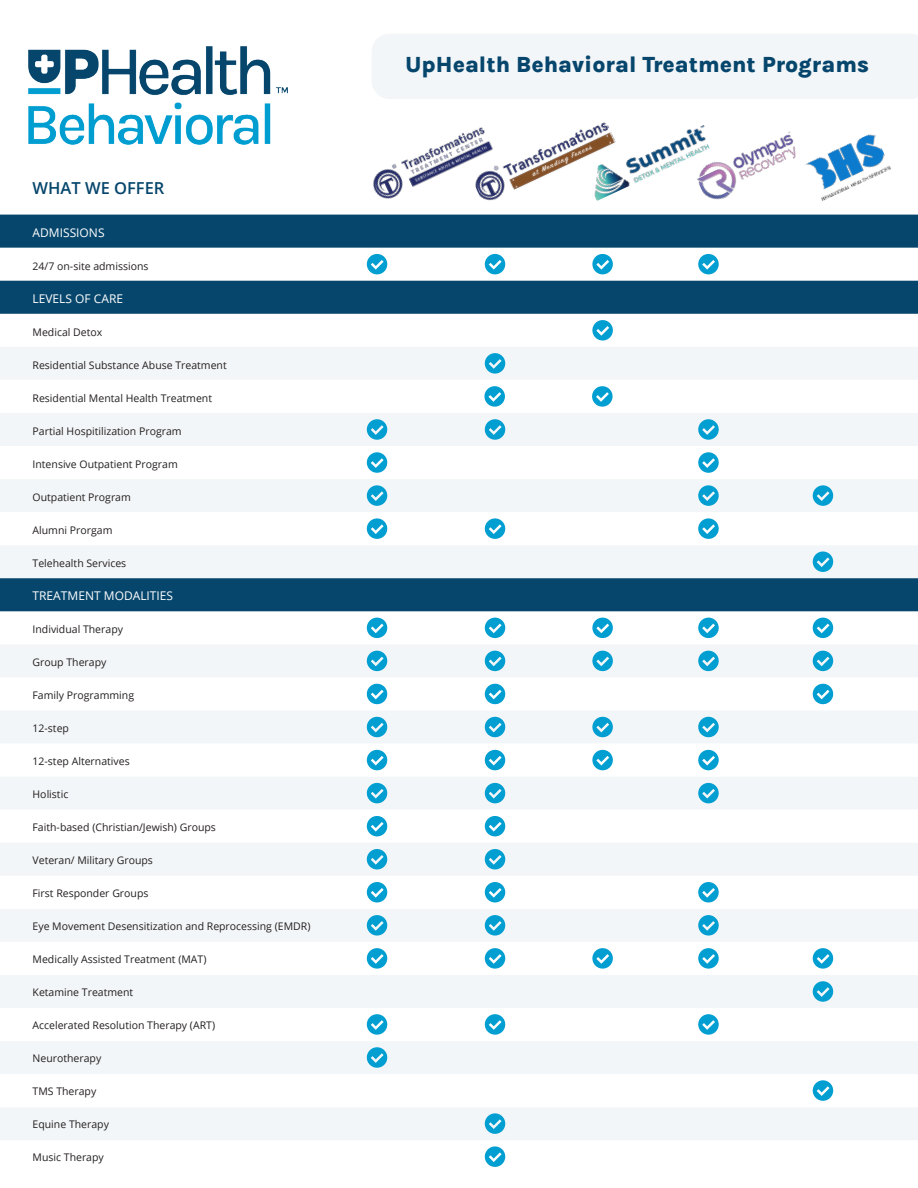
<style>
.page{position:relative;width:918px;height:1188px;background:#fff}
.page>*{position:absolute;margin:0;border:0;box-sizing:border-box;transform-origin:0 0}
.t1{font:22.5px "Karla";color:#06466c}
.t2{font:600 16.5px "Open Sans";color:#06466c}
.t3{font:12px "Open Sans";color:#fff}
.t4{font:10.5px "Open Sans";color:#231f20}
</style>
<div class="page">
<div style="left:0;top:215px;width:918px;height:33px;background:#06466c"></div>
<div style="left:0;top:281px;width:918px;height:33px;background:#06466c"></div>
<img style="left:373px;top:132px;width:98px;height:67px">
<img style="left:471px;top:127px;width:113px;height:74px">
<img style="left:584px;top:122px;width:121px;height:79px">
<img style="left:693px;top:126px;width:103px;height:75px">
<img style="left:805px;top:134px;width:86px;height:67px">
<svg style="left:367px;top:254px;width:20px;height:20px"></svg>
<svg style="left:485px;top:254px;width:20px;height:20px"></svg>
<svg style="left:592px;top:254px;width:21px;height:20px"></svg>
<svg style="left:698px;top:254px;width:21px;height:20px"></svg>
<svg style="left:592px;top:320px;width:21px;height:21px"></svg>
<div style="left:0;top:347px;width:918px;height:32px;background:#f3f6f8"></div>
<svg style="left:484px;top:386px;width:21px;height:21px"></svg>
<svg style="left:592px;top:386px;width:21px;height:21px"></svg>
<div style="left:0;top:413px;width:918px;height:33px;background:#f3f6f8"></div>
<svg style="left:367px;top:452px;width:20px;height:21px"></svg>
<svg style="left:698px;top:452px;width:21px;height:21px"></svg>
<svg style="left:367px;top:518px;width:20px;height:21px"></svg>
<svg style="left:485px;top:518px;width:20px;height:21px"></svg>
<svg style="left:698px;top:518px;width:21px;height:21px"></svg>
<svg style="left:367px;top:618px;width:20px;height:20px"></svg>
<svg style="left:485px;top:618px;width:20px;height:20px"></svg>
<svg style="left:592px;top:618px;width:21px;height:20px"></svg>
<svg style="left:698px;top:618px;width:21px;height:20px"></svg>
<svg style="left:367px;top:684px;width:20px;height:20px"></svg>
<svg style="left:485px;top:684px;width:20px;height:20px"></svg>
<div style="left:0;top:711px;width:918px;height:32px;background:#f3f6f8"></div>
<svg style="left:367px;top:750px;width:20px;height:20px"></svg>
<svg style="left:485px;top:750px;width:20px;height:20px"></svg>
<svg style="left:592px;top:750px;width:21px;height:20px"></svg>
<svg style="left:698px;top:750px;width:21px;height:20px"></svg>
<svg style="left:367px;top:816px;width:20px;height:20px"></svg>
<svg style="left:485px;top:816px;width:20px;height:20px"></svg>
<svg style="left:367px;top:882px;width:20px;height:20px"></svg>
<svg style="left:485px;top:882px;width:20px;height:20px"></svg>
<div style="left:0;top:909px;width:918px;height:32px;background:#f3f6f8"></div>
<svg style="left:367px;top:948px;width:20px;height:21px"></svg>
<svg style="left:485px;top:948px;width:20px;height:21px"></svg>
<svg style="left:592px;top:948px;width:21px;height:21px"></svg>
<svg style="left:698px;top:948px;width:21px;height:21px"></svg>
<svg style="left:367px;top:1014px;width:20px;height:21px"></svg>
<svg style="left:485px;top:1014px;width:20px;height:21px"></svg>
<svg style="left:698px;top:1014px;width:21px;height:21px"></svg>
<div style="left:0;top:1042px;width:918px;height:32px;background:#f3f6f8"></div>
<svg style="left:813px;top:1080px;width:20px;height:21px"></svg>
<div style="left:0;top:1108px;width:918px;height:32px;background:#f3f6f8"></div>
<svg style="left:485px;top:1146px;width:20px;height:21px"></svg>
<div style="left:0;top:975px;width:918px;height:33px;background:#f3f6f8"></div>
<div style="left:0;top:479px;width:918px;height:33px;background:#f3f6f8"></div>
<svg style="left:0;top:546px;width:918px;height:65px"></svg>
<svg style="left:813px;top:618px;width:20px;height:20px"></svg>
<div style="left:0;top:645px;width:918px;height:32px;background:#f3f6f8"></div>
<svg style="left:813px;top:684px;width:20px;height:20px"></svg>
<svg style="left:813px;top:948px;width:20px;height:21px"></svg>
<div style="left:0;top:777px;width:918px;height:32px;background:#f3f6f8"></div>
<div style="left:0;top:843px;width:918px;height:32px;background:#f3f6f8"></div>
<svg style="left:698px;top:882px;width:21px;height:20px"></svg>
<img style="left:28px;top:46px;width:259px;height:98px">
<div style="left:372px;top:34px;width:546px;height:65px;background:#f3f6f8"></div>
<p class="t2" style="left:33px;top:177px;width:133px">WHAT WE OFFER</p>
<p class="t3" style="left:33px;top:225px;width:74px">ADMISSIONS</p>
<p class="t4" style="left:33px;top:259px;width:117px">24/7 on-site admissions</p>
<p class="t3" style="left:33px;top:291px;width:92px">LEVELS OF CARE</p>
<p class="t4" style="left:33px;top:325px;width:71px">Medical Detox</p>
<p class="t4" style="left:33px;top:358px;width:196px">Residential Substance Abuse Treatment</p>
<p class="t4" style="left:33px;top:391px;width:181px">Residential Mental Health Treatment</p>
<p class="t4" style="left:33px;top:424px;width:151px">Partial Hospitilization Program</p>
<p class="t4" style="left:33px;top:457px;width:147px">Intensive Outpatient Program</p>
<p class="t4" style="left:33px;top:490px;width:100px">Outpatient Program</p>
<p class="t4" style="left:33px;top:523px;width:81px">Alumni Prorgam</p>
<p class="t4" style="left:33px;top:556px;width:95px">Telehealth Services</p>
<p class="t3" style="left:33px;top:588px;width:142px">TREATMENT MODALITIES</p>
<p class="t4" style="left:33px;top:622px;width:92px">Individual Therapy</p>
<p class="t4" style="left:33px;top:655px;width:75px">Group Therapy</p>
<p class="t4" style="left:33px;top:688px;width:103px">Family Programming</p>
<p class="t4" style="left:33px;top:721px;width:38px">12-step</p>
<p class="t4" style="left:33px;top:754px;width:99px">12-step Alternatives</p>
<p class="t4" style="left:33px;top:787px;width:37px">Holistic</p>
<p class="t4" style="left:33px;top:820px;width:185px">Faith-based (Christian/Jewish) Groups</p>
<p class="t4" style="left:33px;top:853px;width:122px">Veteran/ Military Groups</p>
<p class="t4" style="left:33px;top:886px;width:117px">First Responder Groups</p>
<p class="t4" style="left:33px;top:919px;width:279px">Eye Movement Desensitization and Reprocessing (EMDR)</p>
<p class="t4" style="left:33px;top:952px;width:175px">Medically Assisted Treatment (MAT)</p>
<p class="t4" style="left:33px;top:985px;width:102px">Ketamine Treatment</p>
<p class="t4" style="left:33px;top:1018px;width:184px">Accelerated Resolution Therapy (ART)</p>
<p class="t4" style="left:33px;top:1051px;width:70px">Neurotherapy</p>
<p class="t4" style="left:33px;top:1084px;width:65px">TMS Therapy</p>
<p class="t4" style="left:33px;top:1117px;width:78px">Equine Therapy</p>
<p class="t4" style="left:33px;top:1150px;width:73px">Music Therapy</p>
<p class="t1" style="left:405px;top:50px;width:465px">UpHealth Behavioral Treatment Programs</p>
</div>
